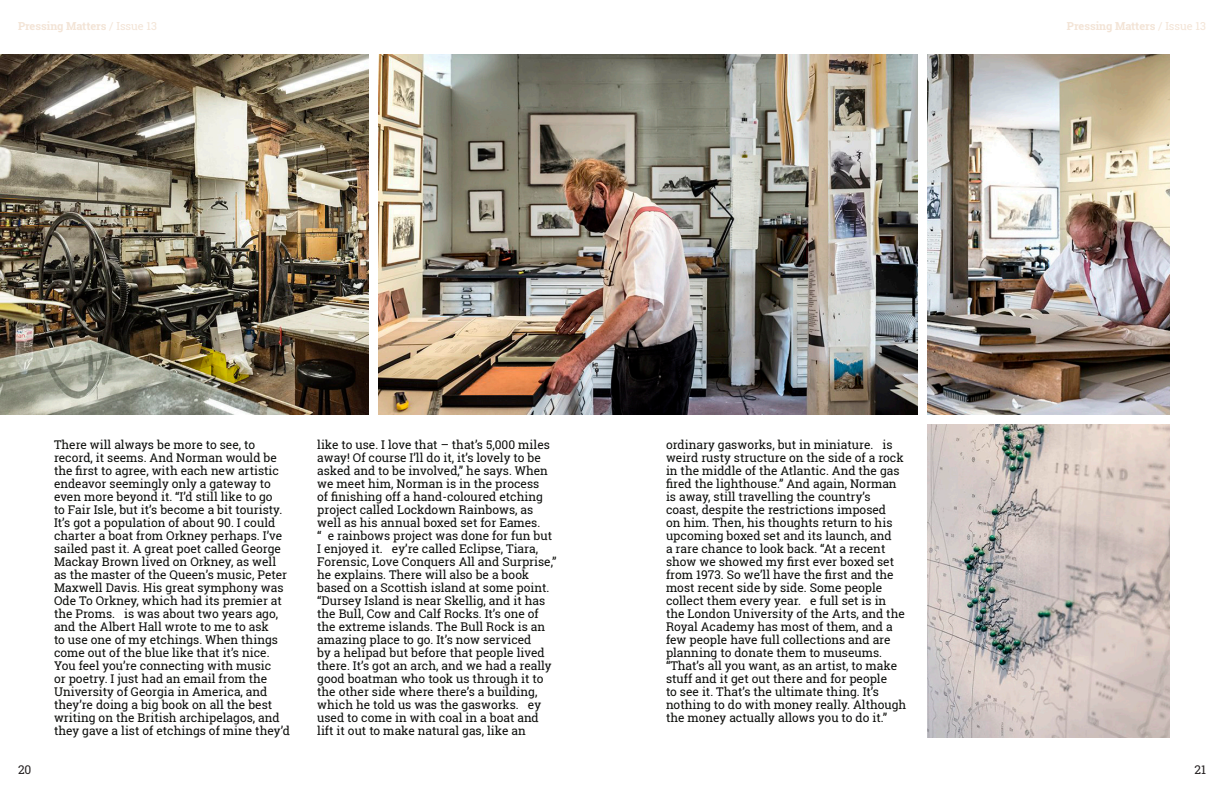
<style>
.page{position:relative;width:1224px;height:792px;background:#fff}
.page>*{position:absolute;margin:0;border:0;box-sizing:border-box;transform-origin:0 0}
.Body{font:12px/13px "Roboto Slab";color:#0c0d0a}
.t1{font:12px "Roboto Slab";color:#231f20}
.t2{font:700 11px "Roboto Slab";color:#f3e4d6}
.s1{font-weight:400}
</style>
<div class="page">
<img style="left:379px;top:54px;width:539px;height:361px">
<img style="left:0;top:54px;width:369px;height:361px">
<img style="left:927px;top:54px;width:243px;height:361px">
<img style="left:927px;top:425px;width:242px;height:313px">
<p class="t2" style="left:18px;top:18px;width:141px">Pressing Matters <span class="s1">/ Issue 13</span></p>
<p class="t2" style="left:1067px;top:18px;width:141px">Pressing Matters <span class="s1">/ Issue 13</span></p>
<p class="Body" style="left:54px;top:438px;width:237px">There will always be more to see, to record, it seems. And Norman would be the first to agree, with each new artistic endeavor seemingly only a gateway to even more beyond it. “I’d still like to go<br>to Fair Isle, but it’s become a bit touristy.<br>It’s got a population of about 90. I could charter a boat from Orkney perhaps. I’ve sailed past it. A great poet called George Mackay Brown lived on Orkney, as well as the master of the Queen’s music, Peter Maxwell Davis. His great symphony was Ode To Orkney, which had its premier at the Proms. is was about two years ago, and the Albert Hall wrote to me to ask<br>to use one of my etchings. When things come out of the blue like that it’s nice.<br>You feel you’re connecting with music<br>or poetry. I just had an email from the University of Georgia in America, and they’re doing a big book on all the best writing on the British archipelagos, and they gave a list of etchings of mine they’d</p>
<p class="Body" style="left:317px;top:438px;width:241px">like to use. I love that – that’s 5,000 miles away! Of course I’ll do it, it’s lovely to be asked and to be involved,” he says. When we meet him, Norman is in the process<br>of finishing off a hand-coloured etching project called Lockdown Rainbows, as well as his annual boxed set for Eames.<br>“ e rainbows project was done for fun but I enjoyed it. ey’re called Eclipse, Tiara, Forensic, Love Conquers All and Surprise,” he explains. There will also be a book based on a Scottish island at some point. “Dursey Island is near Skellig, and it has the Bull, Cow and Calf Rocks. It’s one of the extreme islands. The Bull Rock is an amazing place to go. It’s now serviced<br>by a helipad but before that people lived there. It’s got an arch, and we had a really good boatman who took us through it to the other side where there’s a building, which he told us was the gasworks. ey used to come in with coal in a boat and lift it out to make natural gas, like an</p>
<p class="Body" style="left:666px;top:438px;width:242px">ordinary gasworks, but in miniature. is weird rusty structure on the side of a rock in the middle of the Atlantic. And the gas fired the lighthouse.” And again, Norman is away, still travelling the country’s<br>coast, despite the restrictions imposed<br>on him. Then, his thoughts return to his upcoming boxed set and its launch, and<br>a rare chance to look back. “At a recent show we showed my first ever boxed set from 1973. So we’ll have the first and the most recent side by side. Some people collect them every year. e full set is in the London University of the Arts, and the Royal Academy has most of them, and a few people have full collections and are planning to donate them to museums. “That’s all you want, as an artist, to make stuff and it get out there and for people<br>to see it. That’s the ultimate thing. It’s nothing to do with money really. Although the money actually allows you to do it.”</p>
<p class="t1" style="left:18px;top:761px;width:15px">20</p>
<p class="t1" style="left:1194px;top:761px;width:13px">21</p>
</div>
